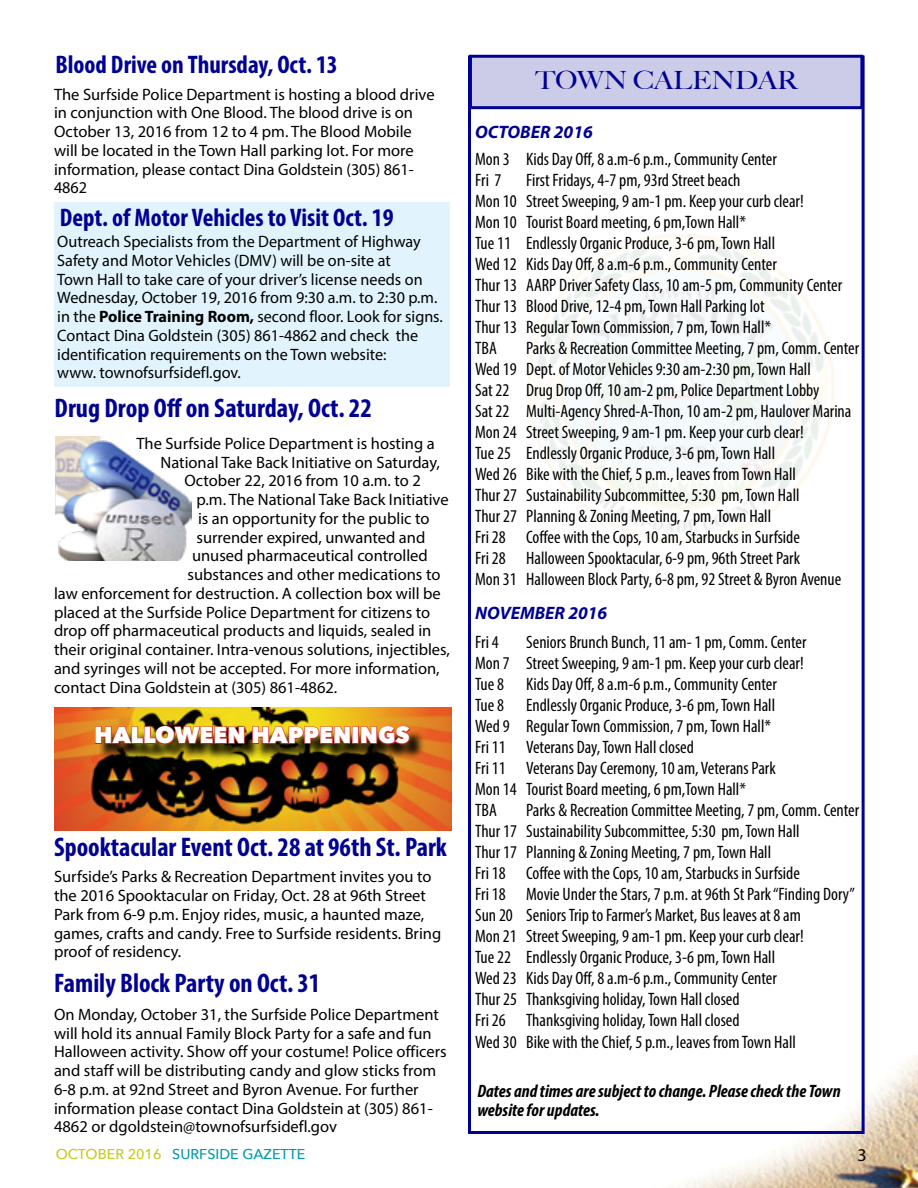
<style>
.page{position:relative;width:918px;height:1188px;background:#fff}
.page>*{position:absolute;margin:0;border:0;box-sizing:border-box;transform-origin:0 0}
.t1{font:700 condensed 27px "Myriad Pro";color:#000093}
.t2{font:700 condensed 25.5px "Myriad Pro";color:#000093}
.t3{font:500 25.05px "Big Caslon";color:#000093;scale:1.08 1}
.t4{font:800 22.95px "Avenir Next";color:#fff}
.t5{font:condensed 18px/21px "Myriad Pro";color:#000}
.t6{font:italic 700 condensed 18px/19.5px "Myriad Pro";color:#000}
.t7{font:italic 700 18px "Myriad Pro";color:#000093}
.t8{font:18px "Myriad Pro";color:#000}
.t9{font:16.5px/18.8px "Myriad Pro";color:#000}
.t10{font:500 14.25px "Avenir Next";color:#009ba7}
.s1{font-weight:700}
.s2{color:#c5ca1c}
</style>
<div class="page">
<img style="left:678px;top:1056px;width:240px;height:132px">
<div style="left:468px;top:56px;width:397px;height:1078px;border:3px solid #000093"></div>
<div style="left:469px;top:55px;width:394px;height:54px;background:#cccce9;border:3px solid #000093"></div>
<img style="left:55px;top:437px;width:137px;height:123px">
<div style="left:54px;top:202px;width:396px;height:185px;background:#e1f4fd"></div>
<img style="left:54px;top:707px;width:398px;height:124px">
<div style="left:99px;top:729px;width:327px;height:31px;background:#000;opacity:.92"></div>
<svg style="left:94px;top:725px;width:151px;height:20px;background:#9f5718"></svg>
<svg style="left:252px;top:726px;width:99px;height:19px;background:#a86618"></svg>
<div style="left:352px;top:726px;width:7px;height:18px;border:1px solid #d2232a"></div>
<svg style="left:360px;top:725px;width:51px;height:20px"></svg>
<h2 class="t2" style="left:56px;top:49px;width:284px">Blood Drive on Thursday, Oct. 13</h2>
<p class="t9" style="left:54px;top:85px;width:382px">The Surfside Police Department is hosting a blood drive in conjunction with One Blood. The blood drive is on October 13, 2016 from 12 to 4 pm. The Blood Mobile will be located in the Town Hall parking lot. For more information, please contact Dina Goldstein (305) 861- 4862</p>
<h2 class="t2" style="left:60px;top:201px;width:335px">Dept. of Motor Vehicles to Visit Oct. 19</h2>
<p class="t9" style="left:57px;top:232px;width:387px">Outreach Specialists from the Department of Highway Safety and Motor Vehicles (DMV) will be on-site at<br>Town Hall to take care of your driver’s license needs on Wednesday, October 19, 2016 from 9:30 a.m. to 2:30 p.m. in the <span class="s1">Police Training Room,</span> second floor. Look for signs.<br>Contact Dina Goldstein (305) 861-4862 and check the identification requirements on the Town website:<br>www. townofsurfsidefl.gov.</p>
<h1 class="t1" style="left:55px;top:391px;width:319px">Drug Drop Off on Saturday, Oct. 22</h1>
<p class="t9" style="left:136px;top:434px;width:300px">The Surfside Police Department is hosting a</p>
<p class="t9" style="left:161px;top:452px;width:281px">National Take Back Initiative on Saturday,</p>
<p class="t9" style="left:185px;top:471px;width:238px">October 22, 2016 from 10 a.m. to 2</p>
<p class="t9" style="left:197px;top:490px;width:254px">p.m. The National Take Back Initiative</p>
<p class="t9" style="left:198px;top:509px;width:233px">is an opportunity for the public to</p>
<p class="t9" style="left:197px;top:527px;width:230px">surrender expired, unwanted and</p>
<p class="t9" style="left:192px;top:546px;width:237px">unused pharmaceutical controlled</p>
<p class="t9" style="left:188px;top:565px;width:254px">substances and other medications to</p>
<p class="t9" style="left:54px;top:584px;width:388px">law enforcement for destruction. A collection box will be</p>
<p class="t9" style="left:54px;top:602px;width:378px">placed at the Surfside Police Department for citizens to</p>
<p class="t9" style="left:54px;top:621px;width:379px">drop off pharmaceutical products and liquids, sealed in</p>
<p class="t9" style="left:54px;top:640px;width:397px">their original container. Intra-venous solutions, injectibles,</p>
<p class="t9" style="left:54px;top:659px;width:387px">and syringes will not be accepted. For more information,</p>
<p class="t9" style="left:54px;top:677px;width:285px">contact Dina Goldstein at (305) 861-4862.</p>
<p class="t4" style="left:94px;top:721px;width:317px">HALLOWEEN HAPPENINGS</p>
<h1 class="t1" style="left:54px;top:830px;width:395px">Spooktacular Event Oct. 28 at 96th St. Park</h1>
<p class="t9" style="left:54px;top:867px;width:389px">Surfside’s Parks &amp; Recreation Department invites you to the 2016 Spooktacular on Friday, Oct. 28 at 96th Street Park from 6-9 p.m. Enjoy rides, music, a haunted maze, games, crafts and candy. Free to Surfside residents. Bring proof of residency.</p>
<h1 class="t1" style="left:54px;top:967px;width:268px">Family Block Party on Oct. 31</h1>
<p class="t9" style="left:54px;top:1005px;width:394px">On Monday, October 31, the Surfside Police Department will hold its annual Family Block Party for a safe and fun Halloween activity. Show off your costume! Police officers and staff will be distributing candy and glow sticks from 6-8 p.m. at 92nd Street and Byron Avenue. For further information please contact Dina Goldstein at (305) 861- 4862 or dgoldstein@townofsurfsidefl.gov</p>
<h3 class="t3" style="left:535px;top:60px;width:244px">TOWN CALENDAR</h3>
<p class="t7" style="left:475px;top:120px;width:119px">OCTOBER 2016</p>
<p class="t5" style="left:475px;top:148px;width:303px">Mon 3 Kids Day Off, 8 a.m-6 p.m., Community Center<br>Fri 7</p>
<p class="t5" style="left:475px;top:169px;width:369px;text-indent:51px">First Fridays, 4-7 pm, 93rd Street beach<br>Mon 10 Street Sweeping, 9 am-1 pm. Keep your curb clear!<br>Mon 10 Tourist Board meeting, 6 pm,Town Hall*<br>Tue 11 Endlessly Organic Produce, 3-6 pm, Town Hall<br>Wed 12 Kids Day Off, 8 a.m-6 p.m., Community Center<br>Thur 13 AARP Driver Safety Class, 10 am-5 pm, Community Center Thur 13 Blood Drive, 12-4 pm, Town Hall Parking lot<br>Thur 13 Regular Town Commission, 7 pm, Town Hall*<br>TBA</p>
<p class="t5" style="left:475px;top:337px;width:386px;text-indent:51px">Parks &amp; Recreation Committee Meeting, 7 pm, Comm. Center Wed 19 Dept. of Motor Vehicles 9:30 am-2:30 pm, Town Hall<br>Sat 22 Drug Drop Off, 10 am-2 pm, Police Department Lobby<br>Sat 22 Multi-Agency Shred-A-Thon, 10 am-2 pm, Haulover Marina Mon 24 Street Sweeping, 9 am-1 pm. Keep your curb clear!<br>Tue 25 Endlessly Organic Produce, 3-6 pm, Town Hall<br>Wed 26 Bike with the Chief, 5 p.m., leaves from Town Hall<br>Thur 27 Sustainability Subcommittee, 5:30 pm, Town Hall<br>Thur 27 Planning &amp; Zoning Meeting, 7 pm, Town Hall<br>Fri 28 Coffee with the Cops, 10 am, Starbucks in Surfside<br>Fri 28 Halloween Spooktacular, 6-9 pm, 96th Street Park<br>Mon 31 Halloween Block Party, 6-8 pm, 92 Street &amp; Byron Avenue</p>
<p class="t7" style="left:475px;top:602px;width:134px">NOVEMBER 2016</p>
<p class="t5" style="left:475px;top:631px;width:25px">Fri 4</p>
<p class="t5" style="left:475px;top:631px;width:333px;text-indent:51px">Seniors Brunch Bunch, 11 am- 1 pm, Comm. Center Mon 7 Street Sweeping, 9 am-1 pm. Keep your curb clear!<br>Tue 8 Kids Day Off, 8 a.m-6 p.m., Community Center<br>Tue 8 Endlessly Organic Produce, 3-6 pm, Town Hall<br>Wed 9 Regular Town Commission, 7 pm, Town Hall*<br>Fri 11 Veterans Day, Town Hall closed<br>Fri 11 Veterans Day Ceremony, 10 am, Veterans Park<br>Mon 14 Tourist Board meeting, 6 pm,Town Hall*<br>TBA</p>
<p class="t5" style="left:475px;top:799px;width:386px;text-indent:51px">Parks &amp; Recreation Committee Meeting, 7 pm, Comm. Center Thur 17 Sustainability Subcommittee, 5:30 pm, Town Hall<br>Thur 17 Planning &amp; Zoning Meeting, 7 pm, Town Hall<br>Fri 18 Coffee with the Cops, 10 am, Starbucks in Surfside<br>Fri 18 Movie Under the Stars, 7 p.m. at 96th St Park “Finding Dory” Sun 20 Seniors Trip to Farmer’s Market, Bus leaves at 8 am<br>Mon 21 Street Sweeping, 9 am-1 pm. Keep your curb clear!<br>Tue 22 Endlessly Organic Produce, 3-6 pm, Town Hall<br>Wed 23 Kids Day Off, 8 a.m-6 p.m., Community Center<br>Thur 25 Thanksgiving holiday, Town Hall closed<br>Fri 26 Thanksgiving holiday, Town Hall closed<br>Wed 30 Bike with the Chief, 5 p.m., leaves from Town Hall</p>
<p class="t6" style="left:477px;top:1081px;width:365px">Dates and times are subject to change. Please check the Town website for updates.</p>
<p class="t10" style="left:56px;top:1142px;width:251px"><span class="s2">OCTOBER 2016</span> SURFSIDE GAZETTE</p>
<p class="t8" style="left:858px;top:1144px;width:11px">3</p>
</div>
